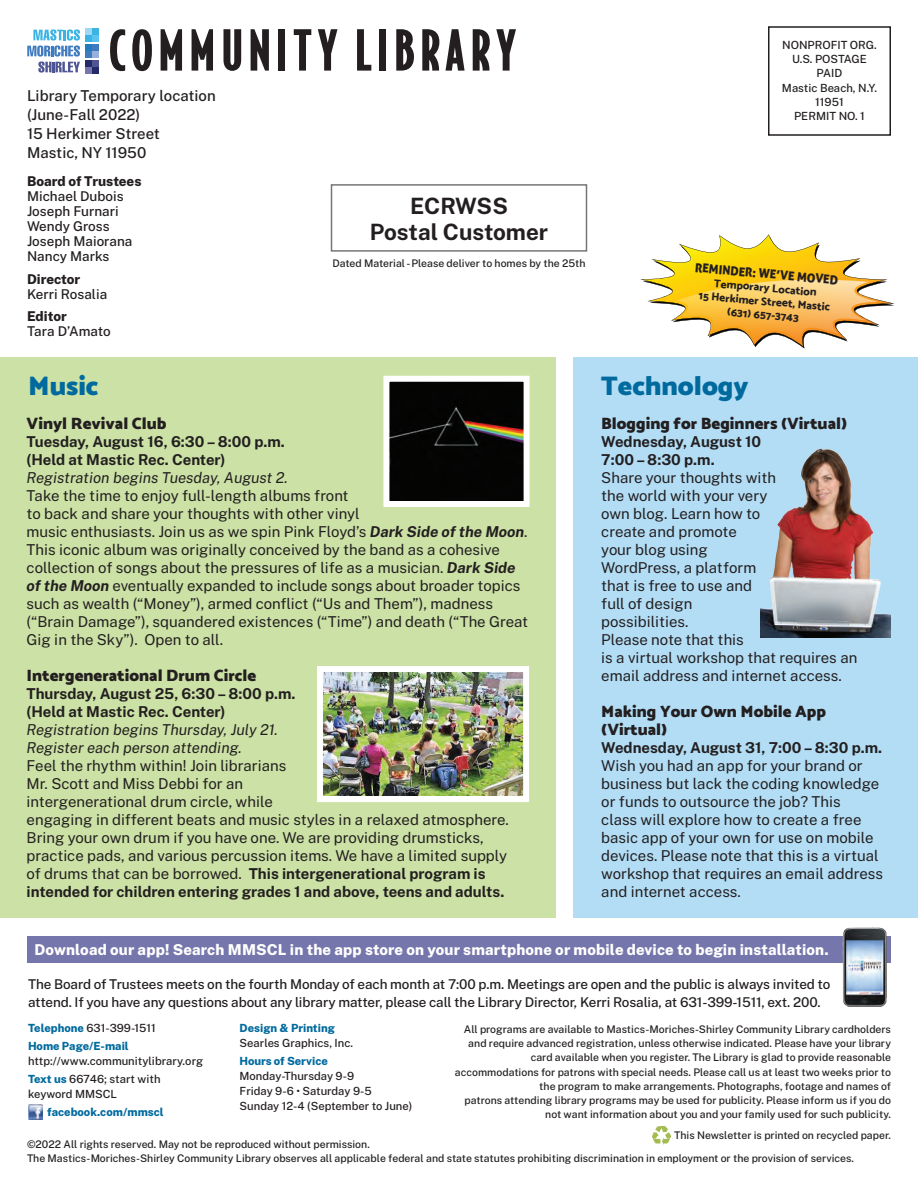
<style>
.page{position:relative;width:918px;height:1188px;background:#fff}
.page>*{position:absolute;margin:0;border:0;box-sizing:border-box;transform-origin:0 0}
.t1{font:100 27px "Catamaran";color:#006a9e}
.t2{font:700 22.5px/25.5px "Public Sans";color:#231f20;text-align:center}
.t3{font:100 16.5px/18px "Catamaran";color:#231f20}
.t4{font:15px/18px "Public Sans";color:#231f20}
.t5{font:700 15px/18px "Public Sans";color:#231f20}
.t6{font:italic 15px/18px "Public Sans";color:#231f20}
.t7{font:800 15px "Public Sans";letter-spacing:.01em;color:#fff}
.t8{font:500 15px/18.8px "Public Sans";color:#231f20}
.t9{font:500 13.5px/15px "Public Sans";letter-spacing:-.01em;color:#231f20}
.t10{font:800 13.5px "Public Sans";color:#231f20}
.t11{font:12.3px "Aller Display";color:#231f20}
.t12{font:500 11.25px/14.2px "Public Sans";color:#231f20}
.t13{font:800 11.25px/18px "Public Sans";color:#006a9e}
.t14{font:800 11.25px/13.5px "Catamaran";color:#231f20;text-align:center}
.t15{font:500 10.5px/14.2px "Public Sans";color:#231f20;text-align:right}
.s1{font-weight:700;font-style:italic}
.s2{font-weight:700}
.s3{font-weight:500;color:#231f20}
.s4{font-weight:800;color:#006a9e}
</style>
<div class="page">
<div style="left:0;top:357px;width:555px;height:561px;background:#cbe1a5"></div>
<svg style="left:110px;top:29px;width:15px;height:42px"></svg>
<svg style="left:132px;top:29px;width:20px;height:42px"></svg>
<svg style="left:161px;top:29px;width:21px;height:42px"></svg>
<svg style="left:192px;top:29px;width:21px;height:42px"></svg>
<svg style="left:224px;top:29px;width:17px;height:42px"></svg>
<svg style="left:251px;top:29px;width:18px;height:42px"></svg>
<div style="left:278px;top:29px;width:7px;height:42px;background:#231f20"></div>
<svg style="left:294px;top:29px;width:17px;height:42px"></svg>
<svg style="left:318px;top:29px;width:19px;height:42px"></svg>
<svg style="left:357px;top:29px;width:14px;height:42px"></svg>
<div style="left:379px;top:29px;width:7px;height:42px;background:#231f20"></div>
<svg style="left:396px;top:29px;width:18px;height:42px"></svg>
<svg style="left:422px;top:29px;width:17px;height:42px"></svg>
<svg style="left:446px;top:29px;width:19px;height:42px"></svg>
<svg style="left:473px;top:29px;width:17px;height:42px"></svg>
<svg style="left:496px;top:29px;width:20px;height:42px"></svg>
<div style="left:27px;top:936px;width:864px;height:27px;background:#7576ab"></div>
<img style="left:28px;top:1105px;width:15px;height:15px">
<div style="left:768px;top:26px;width:123px;height:110px;border:2px solid #231f20"></div>
<div style="left:331px;top:184px;width:256px;height:68px;border:2px solid #757679"></div>
<img style="left:652px;top:1126px;width:18px;height:18px">
<img style="left:842px;top:927px;width:45px;height:80px">
<img style="left:317px;top:666px;width:212px;height:137px">
<svg style="left:383px;top:375px;width:147px;height:132px;background:#353532"></svg>
<div style="left:573px;top:357px;width:345px;height:561px;background:#b2ddf5"></div>
<div style="left:92px;top:28px;width:7px;height:7px;background:#3bb4e4"></div>
<div style="left:85px;top:28px;width:7px;height:7px;background:#a0d7f4"></div>
<div style="left:92px;top:35px;width:7px;height:7px;background:#5bc3ef"></div>
<div style="left:85px;top:35px;width:7px;height:7px;background:#3bb4e4"></div>
<div style="left:85px;top:44px;width:7px;height:7px;background:#237bbf"></div>
<div style="left:92px;top:44px;width:7px;height:7px;background:#407bbf"></div>
<div style="left:85px;top:51px;width:7px;height:7px;background:#407bbf"></div>
<div style="left:92px;top:51px;width:7px;height:7px;background:#96b0db"></div>
<svg style="left:27px;top:29px;width:53px;height:44px"></svg>
<div style="left:92px;top:60px;width:7px;height:7px;background:#4f5592"></div>
<div style="left:85px;top:60px;width:7px;height:7px;background:#242968"></div>
<div style="left:92px;top:67px;width:7px;height:7px;background:#242968"></div>
<div style="left:85px;top:67px;width:7px;height:7px;background:#7576ab"></div>
<img style="left:760px;top:448px;width:131px;height:190px">
<svg style="left:640px;top:234px;width:255px;height:115px"></svg>
<p class="t8" style="left:27px;top:86px;width:190px">Library Temporary location (June-Fall 2022)<br>15 Herkimer Street<br>Mastic, NY 11950</p>
<p class="t10" style="left:27px;top:171px;width:116px">Board of Trustees</p>
<p class="t9" style="left:27px;top:188px;width:107px">Michael Dubois<br>Joseph Furnari<br>Wendy Gross<br>Joseph Maiorana<br>Nancy Marks</p>
<p class="t10" style="left:27px;top:269px;width:55px">Director</p>
<p class="t9" style="left:27px;top:285px;width:82px">Kerri Rosalia</p>
<p class="t10" style="left:27px;top:306px;width:41px">Editor</p>
<p class="t9" style="left:27px;top:323px;width:85px">Tara D’Amato</p>
<h2 class="t2" style="left:370px;top:192px;width:180px">ECRWSS<br>Postal Customer</h2>
<p class="t15" style="left:332px;top:255px;width:255px">Dated Material - Please deliver to homes by the 25th</p>
<p class="t12" style="left:782px;top:37px;width:97px;text-align:center">NONPROFIT ORG.<br>U.S. POSTAGE<br>PAID<br>Mastic Beach, N.Y.<br>11951<br>PERMIT NO. 1</p>
<p class="t11" style="left:696px;top:260px;width:145px;rotate:5deg">REMINDER: WE’VE MOVED</p>
<p class="t14" style="left:700px;top:275px;width:133px;rotate:5deg">Temporary Location<br>15 Herkimer Street, Mastic (631) 657-3743</p>
<h1 class="t1" style="left:28px;top:365px;width:72px">Music</h1>
<h1 class="t1" style="left:601px;top:365px;width:149px">Technology</h1>
<p class="t3" style="left:27px;top:414px;width:141px">Vinyl Revival Club</p>
<p class="t5" style="left:27px;top:432px;width:260px">Tuesday, August 16, 6:30 – 8:00 p.m. (Held at Mastic Rec. Center)</p>
<p class="t6" style="left:27px;top:468px;width:263px">Registration begins Tuesday, August 2.</p>
<p class="t4" style="left:27px;top:486px;width:503px">Take the time to enjoy full-length albums front<br>to back and share your thoughts with other vinyl<br>music enthusiasts. Join us as we spin Pink Floyd’s <span class="s1">Dark Side of the Moon</span>.<br>This iconic album was originally conceived by the band as a cohesive collection of songs about the pressures of life as a musician. <span class="s1">Dark Side of the Moon</span> eventually expanded to include songs about broader topics such as wealth (“Money”), armed conflict (“Us and Them”), madness (“Brain Damage”), squandered existences (“Time”) and death (“The Great Gig in the Sky”). Open to all.</p>
<p class="t3" style="left:27px;top:666px;width:231px">Intergenerational Drum Circle</p>
<p class="t5" style="left:27px;top:684px;width:270px">Thursday, August 25, 6:30 – 8:00 p.m. (Held at Mastic Rec. Center)</p>
<p class="t6" style="left:27px;top:720px;width:253px">Registration begins Thursday, July 21.<br>Register each person attending.</p>
<p class="t4" style="left:27px;top:756px;width:484px">Feel the rhythm within! Join librarians<br>Mr. Scott and Miss Debbi for an<br>intergenerational drum circle, while<br>engaging in different beats and music styles in a relaxed atmosphere.<br>Bring your own drum if you have one. We are providing drumsticks, practice pads, and various percussion items. We have a limited supply of drums that can be borrowed. <span class="s2">This intergenerational program is intended for children entering grades 1 and above, teens and adults.</span></p>
<p class="t3" style="left:601px;top:414px;width:247px">Blogging for Beginners (Virtual)</p>
<p class="t5" style="left:601px;top:432px;width:161px">Wednesday, August 10<br>7:00 – 8:30 p.m.</p>
<p class="t4" style="left:601px;top:468px;width:258px">Share your thoughts with<br>the world with your very<br>own blog. Learn how to<br>create and promote<br>your blog using<br>WordPress, a platform<br>that is free to use and<br>full of design<br>possibilities.<br>Please note that this<br>is a virtual workshop that requires an email address and internet access.</p>
<p class="t3" style="left:601px;top:702px;width:226px">Making Your Own Mobile App (Virtual)</p>
<p class="t5" style="left:601px;top:738px;width:283px">Wednesday, August 31, 7:00 – 8:30 p.m.</p>
<p class="t4" style="left:601px;top:756px;width:283px">Wish you had an app for your brand or business but lack the coding knowledge or funds to outsource the job? This<br>class will explore how to create a free basic app of your own for use on mobile devices. Please note that this is a virtual workshop that requires an email address and internet access.</p>
<p class="t7" style="left:34px;top:939px;width:796px">Download our app! Search MMSCL in the app store on your smartphone or mobile device to begin installation.</p>
<p class="t9" style="left:28px;top:974px;width:804px;line-height:18px">The Board of Trustees meets on the fourth Monday of each month at 7:00 p.m. Meetings are open and the public is always invited to attend. If you have any questions about any library matter, please call the Library Director, Kerri Rosalia, at 631-399-1511, ext. 200.</p>
<p class="t13" style="left:28px;top:1018px;width:129px">Telephone <span class="s3">631-399-1511<br></span>Home Page/E-mail</p>
<p class="t12" style="left:28px;top:1051px;width:176px;line-height:18px">http://www.communitylibrary.org<br><span class="s4">Text us</span> 66746; start with</p>
<p class="t12" style="left:28px;top:1086px;width:90px">keyword MMSCL</p>
<p class="t13" style="left:47px;top:1102px;width:118px">facebook.com/mmscl</p>
<p class="t13" style="left:240px;top:1018px;width:97px">Design &amp; Printing</p>
<p class="t12" style="left:240px;top:1035px;width:115px">Searles Graphics, Inc.</p>
<p class="t13" style="left:240px;top:1051px;width:90px">Hours of Service</p>
<p class="t12" style="left:240px;top:1068px;width:174px;line-height:15px">Monday-Thursday 9-9<br>Friday 9-6 • Saturday 9-5<br>Sunday 12-4 (September to June)</p>
<p class="t15" style="left:27px;top:1136px;width:828px;text-align:left">©2022 All rights reserved. May not be reproduced without permission.<br>The Mastics-Moriches-Shirley Community Library observes all applicable federal and state statutes prohibiting discrimination in employment or the provision of services.</p>
<p class="t15" style="left:455px;top:1021px;width:438px">All programs are available to Mastics-Moriches-Shirley Community Library cardholders and require advanced registration, unless otherwise indicated. Please have your library card available when you register. The Library is glad to provide reasonable accommodations for patrons with special needs. Please call us at least two weeks prior to the program to make arrangements. Photographs, footage and names of<br>patrons attending library programs may be used for publicity. Please inform us if you do not want information about you and your family used for such publicity.</p>
<p class="t15" style="left:674px;top:1128px;width:218px">This Newsletter is printed on recycled paper.</p>
</div>
